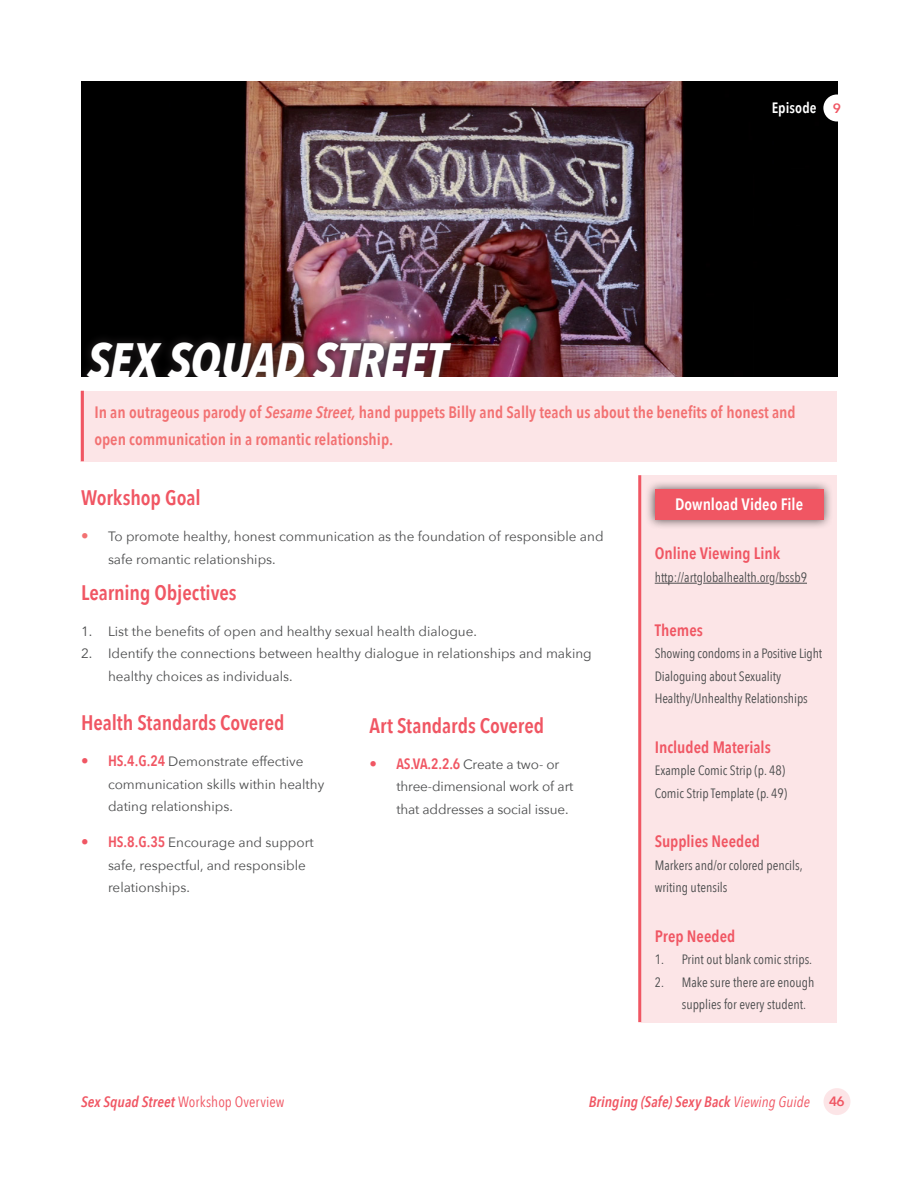
<style>
.page{position:relative;width:918px;height:1188px;background:#fff}
.page>*{position:absolute;margin:0;border:0;box-sizing:border-box;transform-origin:0 0}
.Header_1__Art_backgr{font:italic 700 49.5px "Avenir Next Condensed";color:#fff}
.Header_2{font:600 21px "Avenir Next Condensed";letter-spacing:-.005em;color:#f05663}
.Sidebar_Base{font:600 21px "Avenir Next Condensed";letter-spacing:-.005em;color:#f05663}
.Header_3{font:600 16.5px/27px "Avenir Next Condensed";color:#f27172}
.Header_3-2{font:600 16.5px "Avenir Next Condensed";color:#f05663}
.Header_3-3{font:600 16.5px "Avenir Next Condensed";color:#fff}
.t1{font:italic 600 15px "Avenir Next Condensed";letter-spacing:.005em;color:#f05663}
.Section_Name{font:15px "Avenir Next Condensed";letter-spacing:.005em;color:#f05663}
.Header_3-4{font:600 15px "Avenir Next Condensed";letter-spacing:.005em;color:#fff}
.t2{font:13.5px/22.5px "Avenir Next";color:#4b4c4d}
.Sidebar_Base-2{font:13.5px/22.5px "Avenir Next Condensed";color:#4b4c4d}
.Page{font:600 13.5px "Avenir Next";color:#f05663}
.s1{font-style:italic}
.s2{font-family:"Avenir Next Condensed";font-weight:600;font-size:15px;color:#f27172}
.s3{font-family:"Avenir Next Condensed";font-weight:600;font-size:15px;color:#f05663}
.s4{font-weight:600;font-style:italic}
.s5{font-weight:400}
</style>
<div class="page">
<div style="left:824px;top:1088px;width:26px;height:27px;background:#fce5e7;border-radius:50%"></div>
<img style="left:81px;top:81px;width:756px;height:296px">
<div style="left:81px;top:332px;width:380px;height:45px;background:#231f20;opacity:.75"></div>
<div style="left:823px;top:95px;width:27px;height:27px;background:#fff;border-radius:50%"></div>
<div style="left:81px;top:391px;width:756px;height:70px;background:#fce5e7"></div>
<hr style="left:81px;top:391px;width:3px;height:70px;background:#f05663">
<div style="left:641px;top:475px;width:196px;height:548px;background:#fce5e7"></div>
<hr style="left:655px;top:583px;width:42px;height:1px;background:#4b4c4d">
<hr style="left:703px;top:583px;width:66px;height:1px;background:#4b4c4d">
<hr style="left:776px;top:583px;width:31px;height:1px;background:#4b4c4d">
<hr style="left:638px;top:475px;width:3px;height:547px;background:#f05663">
<div style="left:645px;top:480px;width:188px;height:50px;background:#231f20;opacity:.75"></div>
<div style="left:655px;top:489px;width:169px;height:31px;background:#f05663"></div>
<p class="Header_1__Art_backgr" style="left:88px;top:330px;width:361px">SEX SQUAD STREET</p>
<p class="Header_3-4" style="left:772px;top:95px;width:46px">Episode</p>
<p class="Page" style="left:833px;top:96px;width:10px">9</p>
<p class="Header_3" style="left:94px;top:398px;width:703px">In an outrageous parody of <span class="s1">Sesame Street,</span> hand puppets Billy and Sally teach us about the benefits of honest and open communication in a romantic relationship.</p>
<p class="Header_2" style="left:81px;top:480px;width:121px">Workshop Goal</p>
<p class="t2" style="left:108px;top:525px;width:497px;text-indent:-27px"><span class="s2">•</span> To promote healthy, honest communication as the foundation of responsible and safe romantic relationships.</p>
<p class="Sidebar_Base" style="left:81px;top:574px;width:157px">Learning Objectives</p>
<p class="t2" style="left:81px;top:619px;width:398px">1. List the benefits of open and healthy sexual health dialogue.</p>
<p class="t2" style="left:108px;top:642px;width:485px;text-indent:-27px">2. Identify the connections between healthy dialogue in relationships and making healthy choices as individuals.</p>
<p class="Header_2" style="left:81px;top:705px;width:205px">Health Standards Covered</p>
<p class="t2" style="left:108px;top:750px;width:218px;text-indent:-27px"><span class="s3">• HS.4.G.24</span> Demonstrate effective communication skills within healthy dating relationships.</p>
<p class="t2" style="left:108px;top:831px;width:207px;text-indent:-27px"><span class="s3">• HS.8.G.35</span> Encourage and support safe, respectful, and responsible relationships.</p>
<p class="Header_2" style="left:369px;top:707px;width:176px">Art Standards Covered</p>
<p class="t2" style="left:396px;top:752px;width:179px;text-indent:-27px"><span class="s3">• AS.VA.2.2.6</span> Create a two- or three-dimensional work of art that addresses a social issue.</p>
<p class="Header_3-3" style="left:675px;top:490px;width:129px">Download Video File</p>
<p class="Header_3-2" style="left:655px;top:539px;width:127px">Online Viewing Link</p>
<p class="Sidebar_Base-2" style="left:655px;top:565px;width:154px">http://artglobalhealth.org/bssb9</p>
<p class="Header_3-2" style="left:655px;top:616px;width:50px">Themes</p>
<p class="Sidebar_Base-2" style="left:655px;top:642px;width:169px">Showing condoms in a Positive Light</p>
<p class="Sidebar_Base-2" style="left:655px;top:664px;width:128px">Dialoguing about Sexuality</p>
<p class="Sidebar_Base-2" style="left:655px;top:687px;width:155px">Healthy/Unhealthy Relationships</p>
<p class="Header_3-2" style="left:655px;top:733px;width:118px">Included Materials</p>
<p class="Sidebar_Base-2" style="left:655px;top:759px;width:132px">Example Comic Strip (p. 48)</p>
<p class="Sidebar_Base-2" style="left:655px;top:781px;width:134px">Comic Strip Template (p. 49)</p>
<p class="Header_3-2" style="left:655px;top:827px;width:107px">Supplies Needed</p>
<p class="Sidebar_Base-2" style="left:655px;top:853px;width:150px">Markers and/or colored pencils, writing utensils</p>
<p class="Header_3-2" style="left:655px;top:922px;width:82px">Prep Needed</p>
<p class="Sidebar_Base-2" style="left:655px;top:948px;width:159px">1. Print out blank comic strips.</p>
<p class="Sidebar_Base-2" style="left:682px;top:970px;width:134px;text-indent:-27px">2. Make sure there are enough supplies for every student.</p>
<p class="Section_Name" style="left:81px;top:1089px;width:205px"><span class="s4">Sex Squad Street</span> Workshop Overview</p>
<p class="t1" style="left:589px;top:1093px;width:223px">Bringing (Safe) Sexy Back <span class="s5">Viewing Guide</span></p>
<p class="Page" style="left:829px;top:1090px;width:17px">46</p>
</div>
